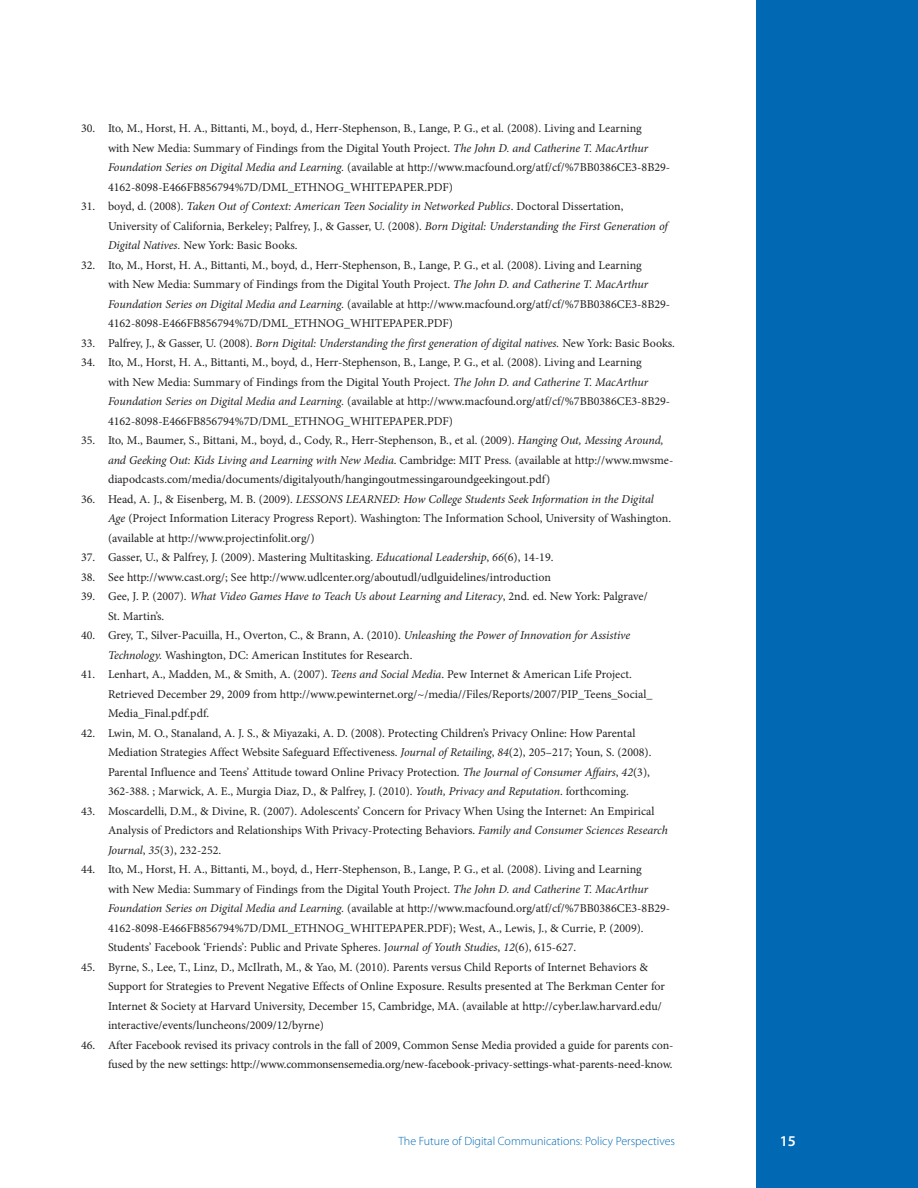
<style>
.page{position:relative;width:918px;height:1188px;background:#fff}
.page>*{position:absolute;margin:0;border:0;box-sizing:border-box;transform-origin:0 0}
.t1{font:600 15px "Myriad Pro";color:#fff}
.Endnotes__Text{font:12px/19.5px "Minion Pro";color:#231f20}
.Endnotes__Text-2{font:italic 12px "Minion Pro";letter-spacing:-.015em;color:#231f20}
.t2{font:300 12px "Myriad Pro";color:#0168b3}
.s1{font-style:italic}
.s2{font-style:normal}
</style>
<div class="page">
<div style="left:756px;top:0;width:162px;height:1188px;background:#0168b3"></div>
<p class="Endnotes__Text" style="left:108px;top:118px;width:564px;text-indent:-27px">30. Ito, M., Horst, H. A., Bittanti, M., boyd, d., Herr-Stephenson, B., Lange, P. G., et al. (2008). Living and Learning<br>with New Media: Summary of Findings from the Digital Youth Project. <span class="s1">The John D. and Catherine T. MacArthur Foundation Series on Digital Media and Learning.</span> (available at http://www.macfound.org/atf/cf/%7BB0386CE3-8B29- 4162-8098-E466FB856794%7D/DML_ETHNOG_WHITEPAPER.PDF)</p>
<p class="Endnotes__Text" style="left:108px;top:196px;width:561px;text-indent:-27px">31. boyd, d. (2008). <span class="s1">Taken Out of Context: American Teen Sociality in Networked Publics</span>. Doctoral Dissertation,<br>University of California, Berkeley; Palfrey, J., &amp; Gasser, U. (2008). <span class="s1">Born Digital: Understanding the First Generation of<br>Digital Natives.</span> New York: Basic Books.</p>
<p class="Endnotes__Text" style="left:108px;top:255px;width:564px;text-indent:-27px">32. Ito, M., Horst, H. A., Bittanti, M., boyd, d., Herr-Stephenson, B., Lange, P. G., et al. (2008). Living and Learning<br>with New Media: Summary of Findings from the Digital Youth Project. <span class="s1">The John D. and Catherine T. MacArthur Foundation Series on Digital Media and Learning.</span> (available at http://www.macfound.org/atf/cf/%7BB0386CE3-8B29- 4162-8098-E466FB856794%7D/DML_ETHNOG_WHITEPAPER.PDF)</p>
<p class="Endnotes__Text-2" style="left:81px;top:334px;width:596px"><span class="s2">33. Palfrey, J., &amp; Gasser, U. (2008).</span> Born Digital: Understanding the first generation of digital natives. <span class="s2">New York: Basic Books.</span></p>
<p class="Endnotes__Text" style="left:108px;top:352px;width:564px;text-indent:-27px">34. Ito, M., Horst, H. A., Bittanti, M., boyd, d., Herr-Stephenson, B., Lange, P. G., et al. (2008). Living and Learning<br>with New Media: Summary of Findings from the Digital Youth Project. <span class="s1">The John D. and Catherine T. MacArthur Foundation Series on Digital Media and Learning.</span> (available at http://www.macfound.org/atf/cf/%7BB0386CE3-8B29- 4162-8098-E466FB856794%7D/DML_ETHNOG_WHITEPAPER.PDF)</p>
<p class="Endnotes__Text" style="left:108px;top:430px;width:567px;text-indent:-27px">35. Ito, M., Baumer, S., Bittani, M., boyd, d., Cody, R., Herr-Stephenson, B., et al. (2009). <span class="s1">Hanging Out, Messing Around, and Geeking Out: Kids Living and Learning with New Media</span>. Cambridge: MIT Press. (available at http://www.mwsme&shy;diapodcasts.com/media/documents/digitalyouth/hangingoutmessingaroundgeekingout.pdf)</p>
<p class="Endnotes__Text" style="left:108px;top:489px;width:565px;text-indent:-27px">36. Head, A. J., &amp; Eisenberg, M. B. (2009). <span class="s1">LESSONS LEARNED: How College Students Seek Information in the Digital<br>Age</span> (Project Information Literacy Progress Report). Washington: The Information School, University of Washington. (available at http://www.projectinfolit.org/)</p>
<p class="Endnotes__Text" style="left:81px;top:547px;width:474px">37. Gasser, U., &amp; Palfrey, J. (2009). Mastering Multitasking. <span class="s1">Educational Leadership</span>, <span class="s1">66</span>(6), 14-19.</p>
<p class="Endnotes__Text" style="left:81px;top:567px;width:471px">38. See http://www.cast.org/; See http://www.udlcenter.org/aboutudl/udlguidelines/introduction</p>
<p class="Endnotes__Text" style="left:108px;top:586px;width:541px;text-indent:-27px">39. Gee, J. P. (2007). <span class="s1">What Video Games Have to Teach Us about Learning and Literacy</span>, 2nd. ed. New York: Palgrave/<br>St. Martin’s.</p>
<p class="Endnotes__Text" style="left:108px;top:625px;width:524px;text-indent:-27px">40. Grey, T., Silver-Pacuilla, H., Overton, C., &amp; Brann, A. (2010). <span class="s1">Unleashing the Power of Innovation for Assistive<br>Technology.</span> Washington, DC: American Institutes for Research.</p>
<p class="Endnotes__Text" style="left:108px;top:664px;width:546px;text-indent:-27px">41. Lenhart, A., Madden, M., &amp; Smith, A. (2007). <span class="s1">Teens and Social Media</span>. Pew Internet &amp; American Life Project.<br>Retrieved December 29, 2009 from http://www.pewinternet.org/~/media//Files/Reports/2007/PIP_Teens_Social_<br>Media_Final.pdf.pdf.</p>
<p class="Endnotes__Text" style="left:108px;top:723px;width:545px;text-indent:-27px">42. Lwin, M. O., Stanaland, A. J. S., &amp; Miyazaki, A. D. (2008). Protecting Children’s Privacy Online: How Parental Mediation Strategies Affect Website Safeguard Effectiveness. <span class="s1">Journal of Retailing</span>, <span class="s1">84</span>(2), 205–217; Youn, S. (2008).<br>Parental Influence and Teens’ Attitude toward Online Privacy Protection. <span class="s1">The Journal of Consumer Affairs</span>, <span class="s1">42</span>(3), 362-388. ; Marwick, A. E., Murgia Diaz, D., &amp; Palfrey, J. (2010). <span class="s1">Youth, Privacy and Reputation</span>. forthcoming.</p>
<p class="Endnotes__Text" style="left:108px;top:801px;width:561px;text-indent:-27px">43. Moscardelli, D.M., &amp; Divine, R. (2007). Adolescents’ Concern for Privacy When Using the Internet: An Empirical<br>Analysis of Predictors and Relationships With Privacy-Protecting Behaviors. <span class="s1">Family and Consumer Sciences Research<br>Journal</span>, <span class="s1">35</span>(3), 232-252.</p>
<p class="Endnotes__Text" style="left:108px;top:859px;width:564px;text-indent:-27px">44. Ito, M., Horst, H. A., Bittanti, M., boyd, d., Herr-Stephenson, B., Lange, P. G., et al. (2008). Living and Learning<br>with New Media: Summary of Findings from the Digital Youth Project. <span class="s1">The John D. and Catherine T. MacArthur Foundation Series on Digital Media and Learning.</span> (available at http://www.macfound.org/atf/cf/%7BB0386CE3-8B29- 4162-8098-E466FB856794%7D/DML_ETHNOG_WHITEPAPER.PDF); West, A., Lewis, J., &amp; Currie, P. (2009).<br>Students’ Facebook ‘Friends’: Public and Private Spheres. J<span class="s1">ournal of Youth Studies</span>, <span class="s1">12</span>(6), 615-627.</p>
<p class="Endnotes__Text" style="left:108px;top:957px;width:558px;text-indent:-27px">45. Byrne, S., Lee, T., Linz, D., McIlrath, M., &amp; Yao, M. (2010). Parents versus Child Reports of Internet Behaviors &amp; Support for Strategies to Prevent Negative Effects of Online Exposure. Results presented at The Berkman Center for Internet &amp; Society at Harvard University, December 15, Cambridge, MA. (available at http://cyber.law.harvard.edu/ interactive/events/luncheons/2009/12/byrne)</p>
<p class="Endnotes__Text" style="left:81px;top:1035px;width:594px;text-align:right">46. After Facebook revised its privacy controls in the fall of 2009, Common Sense Media provided a guide for parents con&shy;fused by the new settings: http://www.commonsensemedia.org/new-facebook-privacy-settings-what-parents-need-know.</p>
<p class="t2" style="left:398px;top:1133px;width:278px">The Future of Digital Communications: Policy Perspectives</p>
<p class="t1" style="left:780px;top:1131px;width:18px">15</p>
</div>
